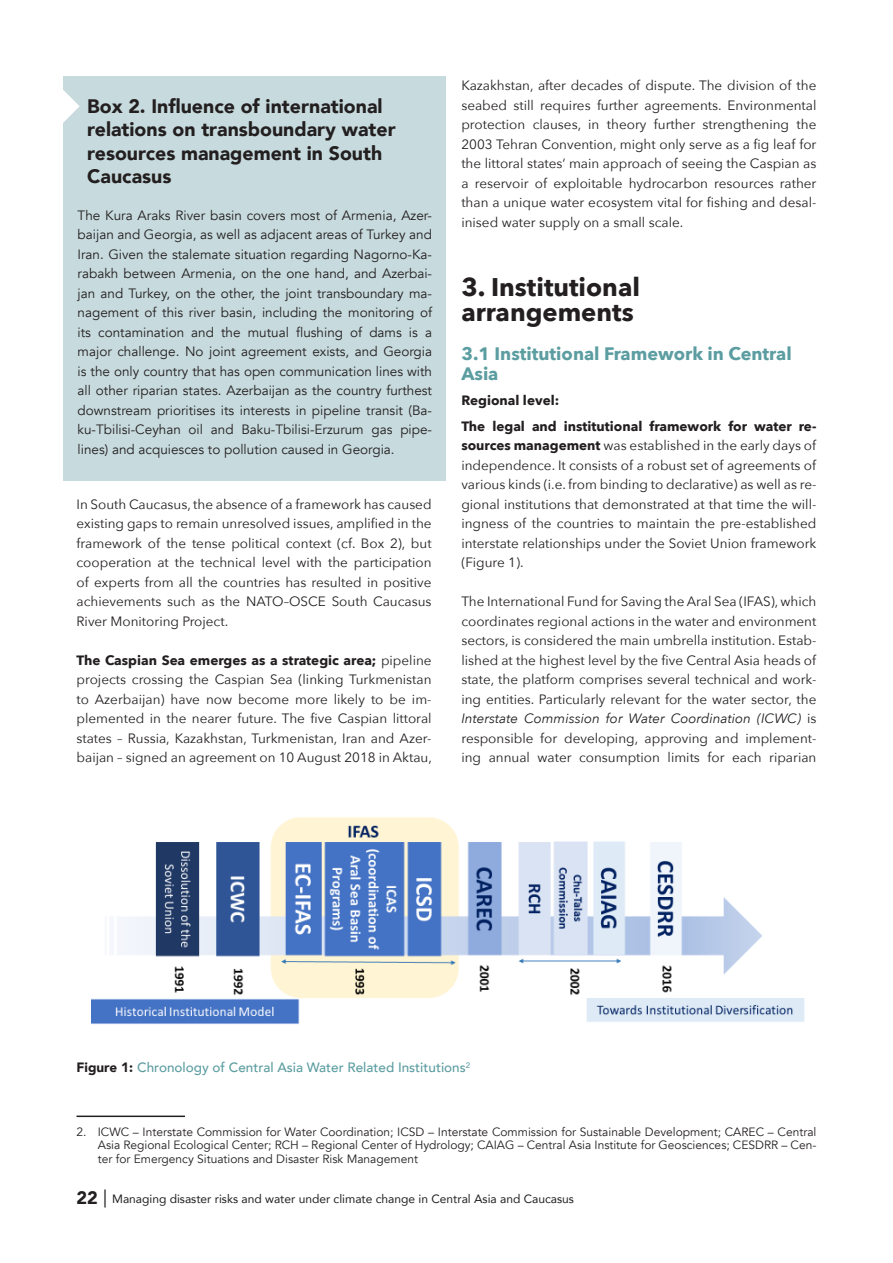
<style>
.page{position:relative;width:893px;height:1263px;background:#fff}
.page>*{position:absolute;margin:0;border:0;box-sizing:border-box;transform-origin:0 0}
.t1{font:700 25.5px "Avenir Next";color:#231f20}
.t2{font:900 19.5px "Avenir";color:#231f20}
.t3{font:700 18px "Avenir Next";color:#5c9da1}
.t4{font:13.5px/19.5px "Avenir Next";color:#231f20;text-align:justify}
.t5{font:13.5px/19.5px "Avenir";color:#231f20;text-align:justify}
.t6{font:500 13.5px "Avenir";color:#5c9da1}
.t7{font:700 13.5px "Avenir Next";color:#231f20}
.t8{font:12px/13.5px "Avenir";color:#231f20;text-align:justify}
.t9{font:12px "Avenir";color:#231f20}
.s1{font-weight:700}
.s2{font-style:italic}
.s3{font-weight:900;color:#231f20}
.s4{font-weight:900;font-size:18px}
.s5{font-size:18px}
</style>
<div class="page">
<hr style="left:77px;top:1115px;width:108px;height:2px;background:#231f20">
<img style="left:92px;top:817px;width:713px;height:207px">
<div style="left:63px;top:77px;width:382px;height:404px;background:#c7dadd"></div>
<svg style="left:63px;top:90px;width:17px;height:33px"></svg>
<p class="t2" style="left:87px;top:90px;width:297px">Box 2. Influence of international</p>
<p class="t2" style="left:87px;top:113px;width:310px">relations on transboundary water</p>
<p class="t2" style="left:87px;top:136px;width:296px">resources management in South</p>
<p class="t2" style="left:87px;top:160px;width:86px">Caucasus</p>
<p class="t5" style="left:78px;top:205px;width:356px">The Kura Araks River basin covers most of Armenia, Azer&shy;baijan and Georgia, as well as adjacent areas of Turkey and Iran. Given the stalemate situation regarding Nagorno-Ka&shy;rabakh between Armenia, on the one hand, and Azerbai&shy;jan and Turkey, on the other, the joint transboundary ma&shy;nagement of this river basin, including the monitoring of its contamination and the mutual flushing of dams is a major challenge. No joint agreement exists, and Georgia is the only country that has open communication lines with all other riparian states. Azerbaijan as the country furthest downstream prioritises its interests in pipeline transit (Ba&shy;ku-Tbilisi-Ceyhan oil and Baku-Tbilisi-Erzurum gas pipe&shy;lines) and acquiesces to pollution caused in Georgia.</p>
<p class="t4" style="left:77px;top:494px;width:357px">In South Caucasus, the absence of a framework has caused existing gaps to remain unresolved issues, amplified in the framework of the tense political context (cf. Box 2), but cooperation at the technical level with the participation of experts from all the countries has resulted in positive achievements such as the NATO–OSCE South Caucasus River Monitoring Project.</p>
<p class="t4" style="left:77px;top:650px;width:357px"><span class="s1">The Caspian Sea emerges as a strategic area;</span> pipeline projects crossing the Caspian Sea (linking Turkmenistan to Azerbaijan) have now become more likely to be im&shy;plemented in the nearer future. The five Caspian littoral states – Russia, Kazakhstan, Turkmenistan, Iran and Azer&shy;baijan – signed an agreement on 10 August 2018 in Aktau,</p>
<p class="t4" style="left:461px;top:75px;width:357px">Kazakhstan, after decades of dispute. The division of the seabed still requires further agreements. Environmental protection clauses, in theory further strengthening the 2003 Tehran Convention, might only serve as a fig leaf for the littoral states‘ main approach of seeing the Caspian as a reservoir of exploitable hydrocarbon resources rather than a unique water ecosystem vital for fishing and desal&shy;inised water supply on a small scale.</p>
<p class="t1" style="left:461px;top:265px;width:180px">3. Institutional</p>
<p class="t1" style="left:461px;top:290px;width:174px">arrangements</p>
<p class="t3" style="left:461px;top:338px;width:332px">3.1 Institutional Framework in Central</p>
<p class="t3" style="left:461px;top:358px;width:39px">Asia</p>
<p class="t7" style="left:461px;top:389px;width:99px">Regional level:</p>
<p class="t4" style="left:461px;top:416px;width:357px"><span class="s1">The legal and institutional framework for water re&shy;sources management</span> was established in the early days of independence. It consists of a robust set of agreements of various kinds (i.e. from binding to declarative) as well as re&shy;gional institutions that demonstrated at that time the will&shy;ingness of the countries to maintain the pre-established interstate relationships under the Soviet Union framework (Figure 1).</p>
<p class="t4" style="left:461px;top:591px;width:357px">The International Fund for Saving the Aral Sea (IFAS), which coordinates regional actions in the water and environment sectors, is considered the main umbrella institution. Estab&shy;lished at the highest level by the five Central Asia heads of state, the platform comprises several technical and work&shy;ing entities. Particularly relevant for the water sector, the <span class="s2">Interstate Commission for Water Coordination (ICWC)</span> is responsible for developing, approving and implement&shy;ing annual water consumption limits for each riparian</p>
<p class="t6" style="left:77px;top:1056px;width:395px"><span class="s3">Figure 1:</span> Chronology of Central Asia Water Related Institutions<sup>2</sup></p>
<p class="t8" style="left:98px;top:1125px;width:720px;text-indent:-21px">2. ICWC – Interstate Commission for Water Coordination; ICSD – Interstate Commission for Sustainable Development; CAREC – Central Asia Regional Ecological Center; RCH – Regional Center of Hydrology; CAIAG – Central Asia Institute for Geosciences; CESDRR – Cen&shy;ter for Emergency Situations and Disaster Risk Management</p>
<p class="t9" style="left:77px;top:1189px;width:499px"><span class="s4">22</span> <span class="s5">|</span> Managing disaster risks and water under climate change in Central Asia and Caucasus</p>
</div>
